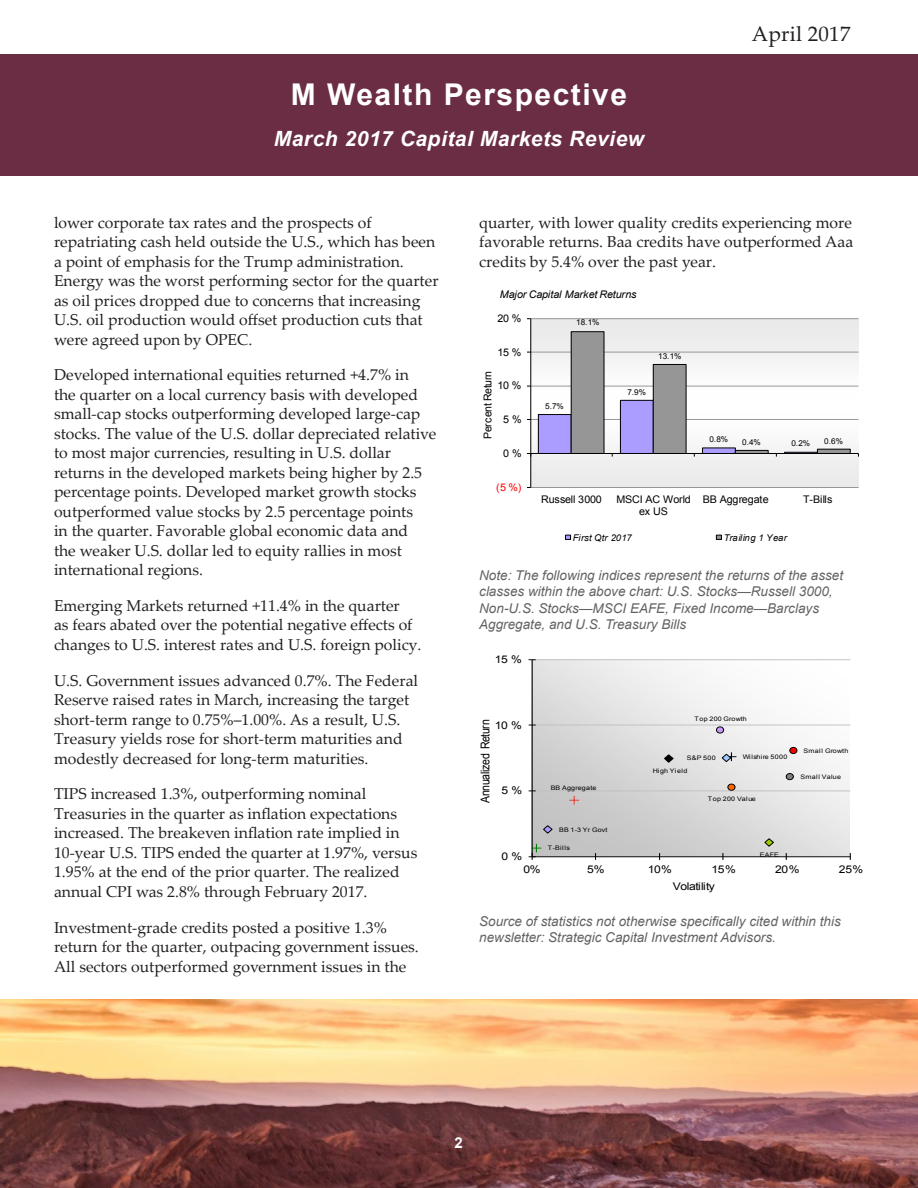
<style>
.page{position:relative;width:918px;height:1188px;background:#fff}
.page>*{position:absolute;margin:0;border:0;box-sizing:border-box;transform-origin:0 0}
.Page_Header_White{font:700 30px "Arial";letter-spacing:.05em;color:#fff}
.Page_Header_White_s{font:italic 700 21px "Arial";letter-spacing:.025em;color:#fff}
.COVERDATE{font:21px "Palatino Linotype";letter-spacing:.01em;color:#231f20}
._2_1_Body{font:15.75px/19.5px "Palatino Linotype";color:#231f20}
.Pg_Num_White_Lf{font:700 15px "Arial";color:#fff}
._2_3_2_Disclosure{font:italic 13.5px/16.5px "Arial";color:#636366}
.t1{font:12.15px "Arial";letter-spacing:-.03em;color:#000;scale:.87 1}
.t2{font:10.8px "Arial";letter-spacing:-.03em;color:#000}
.t3{font:10.65px "Arial";letter-spacing:-.03em;color:#000;scale:1.15 1}
.t4{font:10.5px/11.7px "Arial";letter-spacing:-.02em;color:#000;text-align:center}
.t5{font:italic 10.5px "Arial";letter-spacing:-.015em;color:#000}
.t6{font:10.5px "Arial";color:#f00}
.t7{font:10.5px "Arial";letter-spacing:-.02em;color:#000;scale:1.15 1}
.t8{font:italic 9.3px "Arial";letter-spacing:.02em;color:#000}
.t9{font:italic 9.3px "Arial";color:#000}
.t10{font:8.1px "Arial";color:#000}
.t11{font:6.3px "Arial";letter-spacing:.04em;color:#000;scale:1.15 1}
.t12{font:6.15px "Arial";letter-spacing:.04em;color:#000;scale:1.15 1}
</style>
<div class="page">
<div style="left:0;top:54px;width:918px;height:122px;background:#6a2d44"></div>
<img style="left:0;top:999px;width:918px;height:189px">
<div style="left:530px;top:318px;width:328px;height:169px;background:linear-gradient(to bottom,#f3f3f3,#f0f0f0)"></div>
<hr style="left:531px;top:487px;width:327px;height:1px;background:#969696">
<hr style="left:531px;top:419px;width:327px;height:1px;background:#969696">
<hr style="left:531px;top:386px;width:327px;height:1px;background:#969696">
<hr style="left:531px;top:352px;width:327px;height:1px;background:#969696">
<hr style="left:531px;top:318px;width:327px;height:1px;background:#969696">
<div style="left:538px;top:415px;width:33px;height:38px;background:#ab9dff"></div>
<div style="left:538px;top:414px;width:33px;height:40px;border:1px solid #000"></div>
<div style="left:620px;top:400px;width:33px;height:53px;background:#ab9dff"></div>
<div style="left:620px;top:400px;width:34px;height:54px;border:1px solid #000"></div>
<div style="left:703px;top:448px;width:32px;height:5px;background:#ab9dff"></div>
<div style="left:571px;top:332px;width:33px;height:121px;background:#969696"></div>
<div style="left:571px;top:331px;width:33px;height:123px;border:1px solid #000"></div>
<div style="left:653px;top:364px;width:33px;height:89px;background:#969696"></div>
<div style="left:653px;top:364px;width:33px;height:90px;border:1px solid #000"></div>
<div style="left:735px;top:450px;width:33px;height:4px;border:1px solid #000"></div>
<hr style="left:817px;top:449px;width:33px;height:4px;background:#969696">
<div style="left:817px;top:449px;width:34px;height:5px;border:1px solid #000"></div>
<hr style="left:530px;top:319px;width:1px;height:168px;background:#000">
<hr style="left:531px;top:453px;width:327px;height:1px;background:#000">
<svg style="left:565px;top:535px;width:6px;height:5px"></svg>
<svg style="left:716px;top:535px;width:6px;height:5px"></svg>
<svg style="left:533px;top:660px;width:317px;height:196px"></svg>
<hr style="left:532px;top:791px;width:318px;height:1px;background:#c0c0c0">
<hr style="left:532px;top:725px;width:318px;height:1px;background:#c0c0c0">
<hr style="left:532px;top:659px;width:318px;height:1px;background:#c0c0c0">
<hr style="left:532px;top:660px;width:1px;height:197px;background:#000">
<hr style="left:532px;top:856px;width:318px;height:1px;background:#000">
<svg style="left:529px;top:844px;width:12px;height:16px"></svg>
<svg style="left:543px;top:825px;width:10px;height:9px"></svg>
<svg style="left:664px;top:754px;width:10px;height:9px"></svg>
<svg style="left:569px;top:796px;width:10px;height:9px"></svg>
<svg style="left:764px;top:838px;width:10px;height:9px"></svg>
<svg style="left:721px;top:752px;width:15px;height:11px"></svg>
<div style="left:717px;top:727px;width:7px;height:6px;background:#c9f;border-radius:50%"></div>
<div style="left:716px;top:727px;width:8px;height:6px;border:1px solid #000;border-radius:50%"></div>
<div style="left:728px;top:784px;width:7px;height:6px;background:#f60;border-radius:50%"></div>
<div style="left:728px;top:784px;width:7px;height:7px;border:1px solid #000;border-radius:50%"></div>
<div style="left:790px;top:747px;width:7px;height:7px;background:#f00;border-radius:50%"></div>
<div style="left:789px;top:747px;width:8px;height:7px;border:1px solid #000;border-radius:50%"></div>
<div style="left:786px;top:773px;width:7px;height:7px;background:#808080;border-radius:50%"></div>
<div style="left:786px;top:773px;width:8px;height:7px;border:1px solid #000;border-radius:50%"></div>
<p class="Page_Header_White" style="left:291px;top:75px;width:338px">M Wealth Perspective</p>
<p class="Page_Header_White_s" style="left:274px;top:125px;width:372px">March 2017 Capital Markets Review</p>
<p class="COVERDATE" style="left:752px;top:19px;width:100px">April 2017</p>
<p class="_2_1_Body" style="left:54px;top:212px;width:386px">lower corporate tax rates and the prospects of repatriating cash held outside the U.S., which has been a point of emphasis for the Trump administration.<br>Energy was the worst performing sector for the quarter as oil prices dropped due to concerns that increasing U.S. oil production would offset production cuts that were agreed upon by OPEC.</p>
<p class="_2_1_Body" style="left:54px;top:365px;width:384px">Developed international equities returned +4.7% in<br>the quarter on a local currency basis with developed small-cap stocks outperforming developed large-cap stocks. The value of the U.S. dollar depreciated relative to most major currencies, resulting in U.S. dollar returns in the developed markets being higher by 2.5 percentage points. Developed market growth stocks outperformed value stocks by 2.5 percentage points<br>in the quarter. Favorable global economic data and<br>the weaker U.S. dollar led to equity rallies in most international regions.</p>
<p class="_2_1_Body" style="left:54px;top:595px;width:369px">Emerging Markets returned +11.4% in the quarter<br>as fears abated over the potential negative effects of changes to U.S. interest rates and U.S. foreign policy.</p>
<p class="_2_1_Body" style="left:54px;top:670px;width:366px">U.S. Government issues advanced 0.7%. The Federal Reserve raised rates in March, increasing the target short-term range to 0.75%–1.00%. As a result, U.S.<br>Treasury yields rose for short-term maturities and modestly decreased for long-term maturities.</p>
<p class="_2_1_Body" style="left:54px;top:784px;width:365px">TIPS increased 1.3%, outperforming nominal Treasuries in the quarter as inflation expectations increased. The breakeven inflation rate implied in 10-year U.S. TIPS ended the quarter at 1.97%, versus 1.95% at the end of the prior quarter. The realized annual CPI was 2.8% through February 2017.</p>
<p class="_2_1_Body" style="left:54px;top:917px;width:366px">Investment-grade credits posted a positive 1.3% return for the quarter, outpacing government issues.<br>All sectors outperformed government issues in the</p>
<p class="_2_1_Body" style="left:479px;top:212px;width:375px;text-align:justify">quarter, with lower quality credits experiencing more favorable returns. Baa credits have outperformed Aaa credits by 5.4% over the past year.</p>
<p class="t5" style="left:500px;top:288px;width:138px">Major Capital Market Returns</p>
<p class="t4" style="left:497px;top:312px;width:26px">20 %</p>
<p class="t4" style="left:497px;top:346px;width:26px">15 %</p>
<p class="t2" style="left:481px;top:439px;width:70px;rotate:-90deg">Percent Return</p>
<p class="t4" style="left:497px;top:380px;width:26px">10 %</p>
<p class="t4" style="left:503px;top:414px;width:20px">5 %</p>
<p class="t4" style="left:503px;top:448px;width:20px">0 %</p>
<p class="t6" style="left:496px;top:480px;width:27px">(5 %)</p>
<p class="t10" style="left:576px;top:317px;width:25px">18.1%</p>
<p class="t10" style="left:545px;top:401px;width:20px">5.7%</p>
<p class="t10" style="left:627px;top:386px;width:20px">7.9%</p>
<p class="t10" style="left:658px;top:351px;width:25px">13.1%</p>
<p class="t10" style="left:709px;top:434px;width:20px">0.8%</p>
<p class="t10" style="left:742px;top:437px;width:20px">0.4%</p>
<p class="t10" style="left:824px;top:436px;width:20px">0.6%</p>
<p class="t10" style="left:791px;top:438px;width:20px">0.2%</p>
<p class="t4" style="left:541px;top:494px;width:62px">Russell 3000</p>
<p class="t4" style="left:616px;top:494px;width:76px">MSCI AC World ex US</p>
<p class="t4" style="left:703px;top:494px;width:67px">BB Aggregate</p>
<p class="t4" style="left:803px;top:494px;width:31px">T-Bills</p>
<p class="t9" style="left:573px;top:532px;width:60px">First Qtr 2017</p>
<p class="t8" style="left:724px;top:532px;width:65px">Trailing 1 Year</p>
<p class="_2_3_2_Disclosure" style="left:479px;top:567px;width:365px">Note: The following indices represent the returns of the asset classes within the above chart: U.S. Stocks—Russell 3000, Non-U.S. Stocks—MSCI EAFE, Fixed Income—Barclays Aggregate, and U.S. Treasury Bills</p>
<p class="t7" style="left:495px;top:652px;width:25px">15 %</p>
<p class="t1" style="left:477px;top:803px;width:98px;rotate:-90deg">Annualized Return</p>
<p class="t3" style="left:495px;top:718px;width:25px">10 %</p>
<p class="t3" style="left:501px;top:784px;width:20px">5 %</p>
<p class="t12" style="left:551px;top:784px;width:41px">BB Aggregate</p>
<p class="t12" style="left:695px;top:715px;width:47px">Top 200 Growth</p>
<p class="t12" style="left:687px;top:754px;width:27px">S&amp;P 500</p>
<p class="t11" style="left:743px;top:752px;width:40px">Wilshire 5000</p>
<p class="t11" style="left:653px;top:766px;width:32px">High Yield</p>
<p class="t11" style="left:708px;top:794px;width:43px">Top 200 Value</p>
<p class="t11" style="left:804px;top:747px;width:40px">Small Growth</p>
<p class="t11" style="left:800px;top:772px;width:37px">Small Value</p>
<p class="t12" style="left:559px;top:826px;width:43px">BB 1-3 Yr Govt</p>
<p class="t3" style="left:501px;top:850px;width:20px">0 %</p>
<p class="t12" style="left:548px;top:844px;width:21px">T-Bills</p>
<p class="t12" style="left:760px;top:851px;width:18px">EAFE</p>
<p class="t3" style="left:524px;top:862px;width:16px">0%</p>
<p class="t3" style="left:587px;top:862px;width:16px">5%</p>
<p class="t3" style="left:648px;top:862px;width:23px">10%</p>
<p class="t3" style="left:712px;top:862px;width:23px">15%</p>
<p class="t3" style="left:775px;top:862px;width:23px">20%</p>
<p class="t3" style="left:839px;top:862px;width:23px">25%</p>
<p class="t3" style="left:673px;top:880px;width:38px">Volatility</p>
<p class="_2_3_2_Disclosure" style="left:479px;top:913px;width:363px">Source of statistics not otherwise specifically cited within this newsletter: Strategic Capital Investment Advisors.</p>
<p class="Pg_Num_White_Lf" style="left:454px;top:1132px;width:10px">2</p>
</div>
